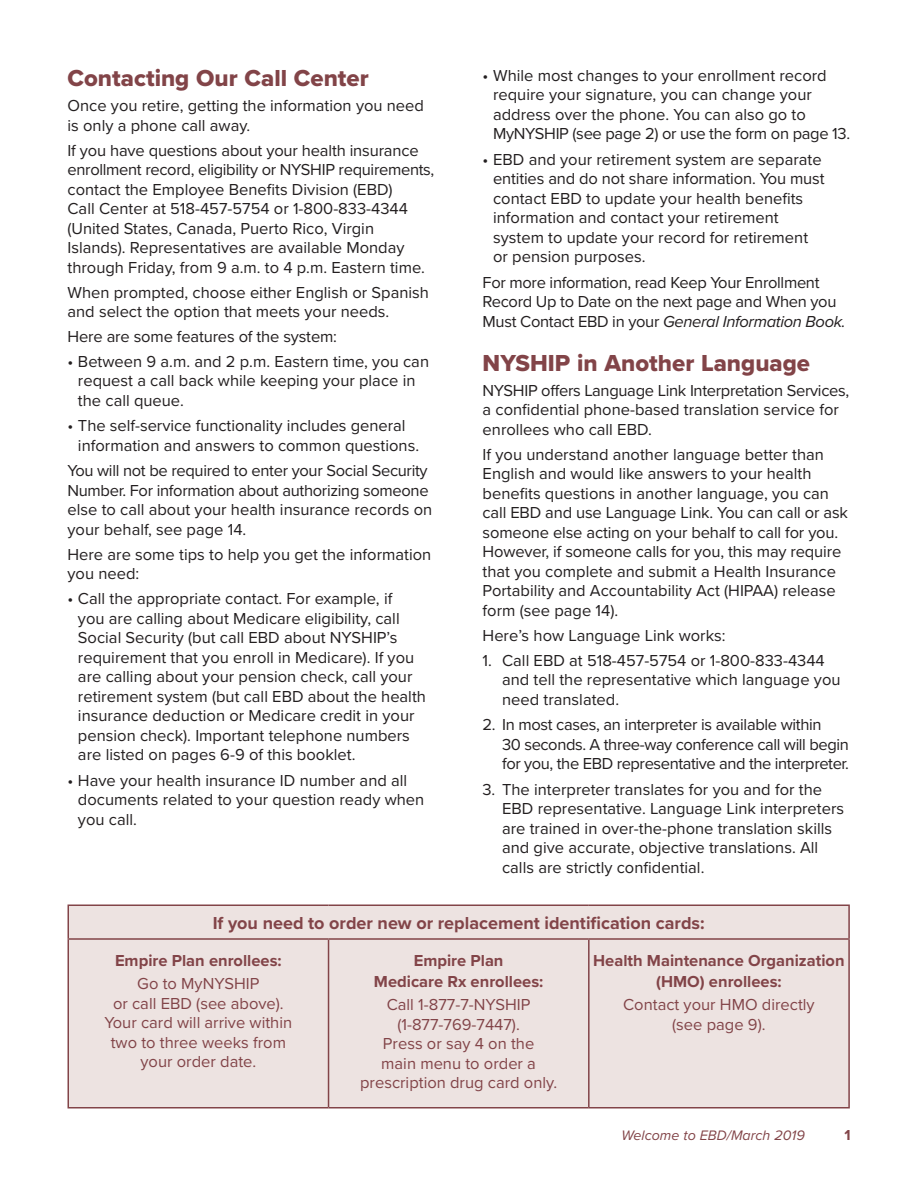
<style>
.page{position:relative;width:918px;height:1188px;background:#fff}
.page>*{position:absolute;margin:0;border:0;box-sizing:border-box;transform-origin:0 0}
.t1{font:24px "Proxima Nova Extrabld";color:#824448}
.t2{font:700 18px "Proxima Nova";color:#824448}
.t3{font:16.5px/19.5px "Proxima Nova";color:#231f20}
.t4{font:16.5px/19.5px "Proxima Nova";letter-spacing:-.02em;color:#231f20}
.t5{font:16.5px/19.5px "Proxima Nova";color:#824448;text-align:center}
.t6{font:16.5px/19.5px "Proxima Nova";letter-spacing:-.025em;color:#231f20}
.t7{font:700 16.5px/21px "Proxima Nova";color:#824448;text-align:center}
.t8{font:700 15px "Proxima Nova";color:#824448}
.t9{font:italic 14.25px "Proxima Nova";color:#824448}
.s1{font-style:italic}
</style>
<div class="page">
<div style="left:69px;top:906px;width:779px;height:201px;background:#ede3e1"></div>
<hr style="left:68px;top:904px;width:261px;height:2px;background:#824448">
<hr style="left:68px;top:906px;width:1px;height:32px;background:#824448">
<hr style="left:329px;top:904px;width:260px;height:2px;background:#824448">
<hr style="left:589px;top:904px;width:261px;height:2px;background:#824448">
<hr style="left:848px;top:906px;width:2px;height:32px;background:#824448">
<hr style="left:68px;top:938px;width:261px;height:2px;background:#824448">
<hr style="left:68px;top:940px;width:1px;height:167px;background:#824448">
<hr style="left:68px;top:1107px;width:261px;height:1px;background:#824448">
<hr style="left:589px;top:938px;width:261px;height:2px;background:#824448">
<hr style="left:848px;top:940px;width:2px;height:167px;background:#824448">
<hr style="left:589px;top:1107px;width:261px;height:1px;background:#824448">
<hr style="left:329px;top:938px;width:260px;height:2px;background:#824448">
<hr style="left:328px;top:940px;width:1px;height:167px;background:#824448">
<hr style="left:588px;top:940px;width:2px;height:167px;background:#824448">
<hr style="left:329px;top:1107px;width:260px;height:1px;background:#824448">
<h1 class="t1" style="left:68px;top:61px;width:303px">Contacting Our Call Center</h1>
<p class="t3" style="left:68px;top:95px;width:358px">Once you retire, getting the information you need is only a phone call away.</p>
<p class="t3" style="left:68px;top:140px;width:368px">If you have questions about your health insurance enrollment record, eligibility or NYSHIP requirements, contact the Employee Benefits Division (EBD)<br>Call Center at 518-457-5754 or 1-800-833-4344 (United States, Canada, Puerto Rico, Virgin Islands). Representatives are available Monday through Friday, from 9 a.m. to 4 p.m. Eastern time.</p>
<p class="t3" style="left:68px;top:282px;width:363px">When prompted, choose either English or Spanish and select the option that meets your needs.</p>
<p class="t3" style="left:68px;top:326px;width:271px">Here are some features of the system:</p>
<p class="t3" style="left:78px;top:351px;width:353px;text-indent:-10px">• Between 9 a.m. and 2 p.m. Eastern time, you can request a call back while keeping your place in the call queue.</p>
<p class="t3" style="left:78px;top:415px;width:343px;text-indent:-10px">• The self-service functionality includes general information and answers to common questions.</p>
<p class="t4" style="left:68px;top:460px;width:366px">You will not be required to enter your Social Security Number. For information about authorizing someone else to call about your health insurance records on your behalf, see page 14.</p>
<p class="t3" style="left:68px;top:544px;width:365px">Here are some tips to help you get the information you need:</p>
<p class="t3" style="left:78px;top:588px;width:350px;text-indent:-10px">• Call the appropriate contact. For example, if<br>you are calling about Medicare eligibility, call Social Security (but call EBD about NYSHIP’s requirement that you enroll in Medicare). If you are calling about your pension check, call your retirement system (but call EBD about the health insurance deduction or Medicare credit in your pension check). Important telephone numbers are listed on pages 6-9 of this booklet.</p>
<p class="t3" style="left:78px;top:770px;width:348px;text-indent:-10px">• Have your health insurance ID number and all documents related to your question ready when you call.</p>
<p class="t3" style="left:493px;top:65px;width:359px;text-indent:-10px">• While most changes to your enrollment record require your signature, you can change your address over the phone. You can also go to MyNYSHIP (see page 2) or use the form on page 13.</p>
<p class="t3" style="left:493px;top:149px;width:333px;text-indent:-10px">• EBD and your retirement system are separate entities and do not share information. You must contact EBD to update your health benefits information and contact your retirement system to update your record for retirement or pension purposes.</p>
<p class="t4" style="left:483px;top:272px;width:365px">For more information, read Keep Your Enrollment<br>Record Up to Date on the next page and When you<br>Must Contact EBD in your <span class="s1">General Information Book.</span></p>
<h1 class="t1" style="left:483px;top:345px;width:329px">NYSHIP in Another Language</h1>
<p class="t3" style="left:483px;top:380px;width:368px">NYSHIP offers Language Link Interpretation Services, a confidential phone-based translation service for enrollees who call EBD.</p>
<p class="t3" style="left:483px;top:444px;width:367px">If you understand another language better than English and would like answers to your health benefits questions in another language, you can call EBD and use Language Link. You can call or ask someone else acting on your behalf to call for you.<br>However, if someone calls for you, this may require that you complete and submit a Health Insurance Portability and Accountability Act (HIPAA) release form (see page 14).</p>
<p class="t3" style="left:483px;top:625px;width:244px">Here’s how Language Link works:</p>
<p class="t3" style="left:502px;top:650px;width:340px;text-indent:-20px">1. Call EBD at 518-457-5754 or 1-800-833-4344 and tell the representative which language you need translated.</p>
<p class="t6" style="left:502px;top:714px;width:348px;text-indent:-20px">2. In most cases, an interpreter is available within<br>30 seconds. A three-way conference call will begin for you, the EBD representative and the interpreter.</p>
<p class="t3" style="left:502px;top:779px;width:344px;text-indent:-20px">3. The interpreter translates for you and for the EBD representative. Language Link interpreters are trained in over-the-phone translation skills and give accurate, objective translations. All calls are strictly confidential.</p>
<p class="t2" style="left:213px;top:910px;width:494px">If you need to order new or replacement identification cards:</p>
<p class="t7" style="left:115px;top:949px;width:168px">Empire Plan enrollees:</p>
<p class="t5" style="left:105px;top:973px;width:189px">Go to MyNYSHIP<br>or call EBD (see above).<br>Your card will arrive within two to three weeks from your order date.</p>
<p class="t7" style="left:374px;top:949px;width:171px">Empire Plan<br>Medicare Rx enrollees:</p>
<p class="t5" style="left:360px;top:994px;width:199px">Call 1-877-7-NYSHIP (1-877-769-7447).<br>Press or say 4 on the<br>main menu to order a prescription drug card only.</p>
<p class="t7" style="left:593px;top:949px;width:253px">Health Maintenance Organization (HMO) enrollees:</p>
<p class="t5" style="left:623px;top:994px;width:193px">Contact your HMO directly (see page 9).</p>
<p class="t9" style="left:621px;top:1124px;width:185px">Welcome to EBD/March 2019</p>
<p class="t8" style="left:844px;top:1124px;width:8px">1</p>
</div>
